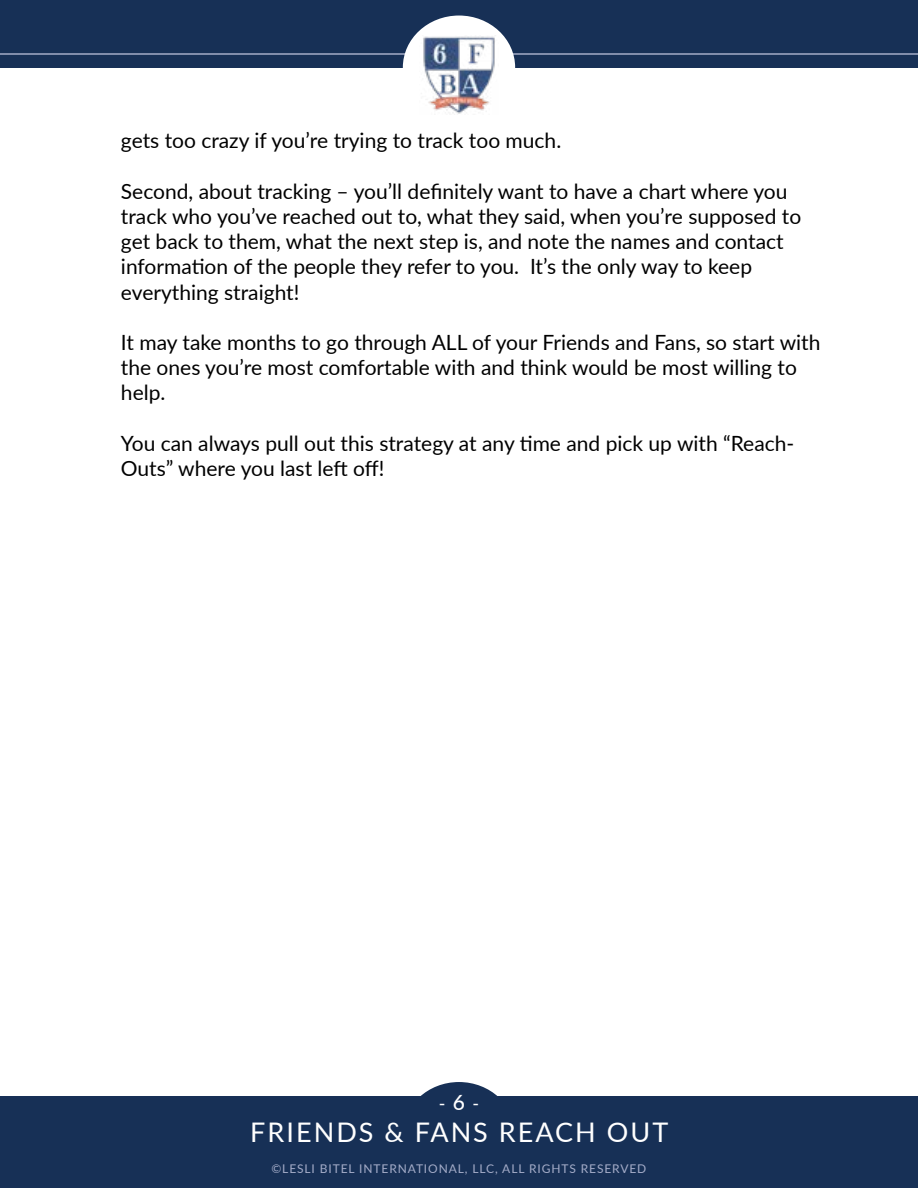
<style>
.page{position:relative;width:918px;height:1188px;background:#fff}
.page>*{position:absolute;margin:0;border:0;box-sizing:border-box;transform-origin:0 0}
.t1{font:27px "Lato";letter-spacing:.075em;color:#fff}
.t2{font:21px/25.2px "Lato";color:#000}
.t3{font:18px "Lato";color:#fff}
.t4{font:12px "Lato";letter-spacing:.075em;color:#a4acc8}
.s1{font-weight:500;font-size:21px}
</style>
<div class="page">
<div style="left:0;top:1096px;width:918px;height:92px;background:#173056"></div>
<div style="left:0;top:0;width:918px;height:68px;background:#173056"></div>
<div style="left:403px;top:1082px;width:112px;height:104px;background:#173056;border-radius:50%"></div>
<hr style="left:0;top:53px;width:918px;height:2px;background:#a4acc8">
<div style="left:403px;top:16px;width:112px;height:103px;background:#fff;border-radius:50%"></div>
<img style="left:423px;top:36px;width:72px;height:78px">
<p class="t2" style="left:121px;top:127px;width:442px">gets too crazy if you’re trying to track too much.</p>
<p class="t2" style="left:121px;top:178px;width:682px">Second, about tracking – you’ll definitely want to have a chart where you track who you’ve reached out to, what they said, when you’re supposed to get back to them, what the next step is, and note the names and contact information of the people they refer to you. It’s the only way to keep everything straight!</p>
<p class="t2" style="left:121px;top:329px;width:701px">It may take months to go through ALL of your Friends and Fans, so start with the ones you’re most comfortable with and think would be most willing to help.</p>
<p class="t2" style="left:121px;top:430px;width:675px">You can always pull out this strategy at any time and pick up with “Reach-<br>Outs” where you last left off!</p>
<p class="t3" style="left:439px;top:1090px;width:42px">- <span class="s1">6</span> -</p>
<p class="t1" style="left:250px;top:1113px;width:419px">FRIENDS &amp; FANS REACH OUT</p>
<p class="t4" style="left:271px;top:1160px;width:376px">©LESLI BITEL INTERNATIONAL, LLC, ALL RIGHTS RESERVED</p>
</div>
